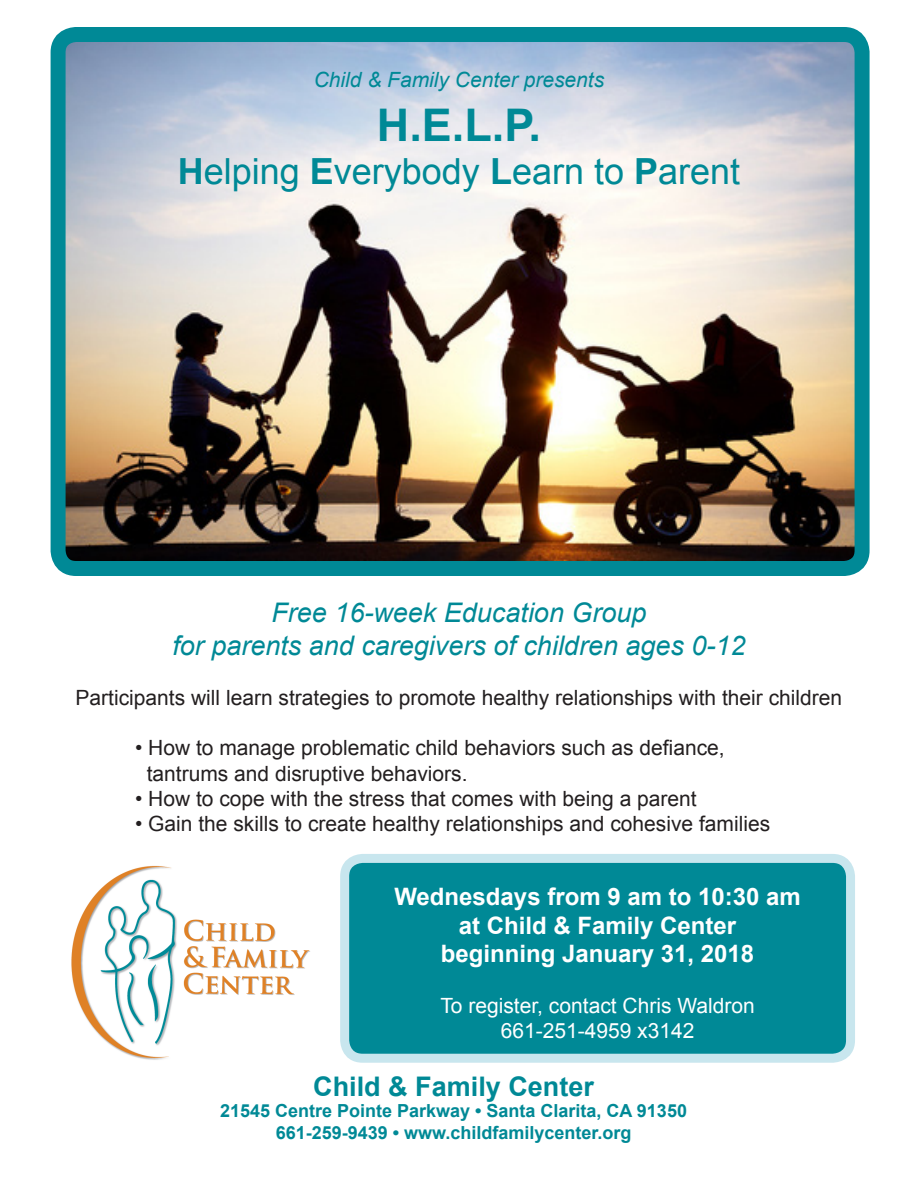
<style>
.page{position:relative;width:918px;height:1188px;background:#fff}
.page>*{position:absolute;margin:0;border:0;box-sizing:border-box;transform-origin:0 0}
.t1{font:700 45px "Arial";color:#008996}
.t2{font:36px "Arial";color:#008996}
.t3{font:italic 27px "Arial";color:#008996}
.t4{font:700 27px "Arial";color:#008996}
.t5{font:700 24px "Arial";color:#fff}
.t6{font:21px "Arial";color:#231f20}
.t7{font:21px "Arial";color:#fff}
.t8{font:italic 21px "Arial";color:#008996}
.t9{font:700 18px "Arial";color:#008996}
.s1{font-weight:700}
</style>
<div class="page">
<img style="left:67px;top:43px;width:787px;height:517px">
<div style="left:51px;top:27px;width:819px;height:549px;border:15px solid #008996;border-radius:18px"></div>
<img style="left:71px;top:865px;width:239px;height:195px">
<div style="left:345px;top:858px;width:506px;height:200px;background:#008996;border-radius:18px"></div>
<div style="left:340px;top:854px;width:515px;height:209px;border:9px solid #c8e6ee;border-radius:18px"></div>
<p class="t8" style="left:314px;top:66px;width:292px">Child &amp; Family Center presents</p>
<p class="t1" style="left:377px;top:95px;width:166px">H.E.L.P.</p>
<p class="t2" style="left:178px;top:148px;width:564px"><span class="s1">H</span>elping <span class="s1">E</span>verybody <span class="s1">L</span>earn to <span class="s1">P</span>arent</p>
<p class="t3" style="left:271px;top:595px;width:377px">Free 16-week Education Group</p>
<p class="t3" style="left:172px;top:628px;width:575px">for parents and caregivers of children ages 0-12</p>
<p class="t6" style="left:76px;top:684px;width:768px">Participants will learn strategies to promote healthy relationships with their children</p>
<p class="t6" style="left:135px;top:734px;width:591px">• How to manage problematic child behaviors such as defiance,</p>
<p class="t6" style="left:147px;top:760px;width:322px">tantrums and disruptive behaviors.</p>
<p class="t6" style="left:135px;top:785px;width:563px">• How to cope with the stress that comes with being a parent</p>
<p class="t6" style="left:135px;top:810px;width:637px">• Gain the skills to create healthy relationships and cohesive families</p>
<p class="t5" style="left:394px;top:880px;width:408px">Wednesdays from 9 am to 10:30 am</p>
<p class="t5" style="left:459px;top:909px;width:279px">at Child &amp; Family Center</p>
<p class="t5" style="left:441px;top:938px;width:315px">beginning January 31, 2018</p>
<p class="t7" style="left:440px;top:992px;width:316px">To register, contact Chris Waldron</p>
<p class="t7" style="left:501px;top:1017px;width:195px">661-251-4959 x3142</p>
<p class="t4" style="left:313px;top:1068px;width:282px">Child &amp; Family Center</p>
<p class="t9" style="left:220px;top:1099px;width:468px">21545 Centre Pointe Parkway • Santa Clarita, CA 91350</p>
<p class="t9" style="left:276px;top:1121px;width:357px">661-259-9439 • www.childfamilycenter.org</p>
</div>
